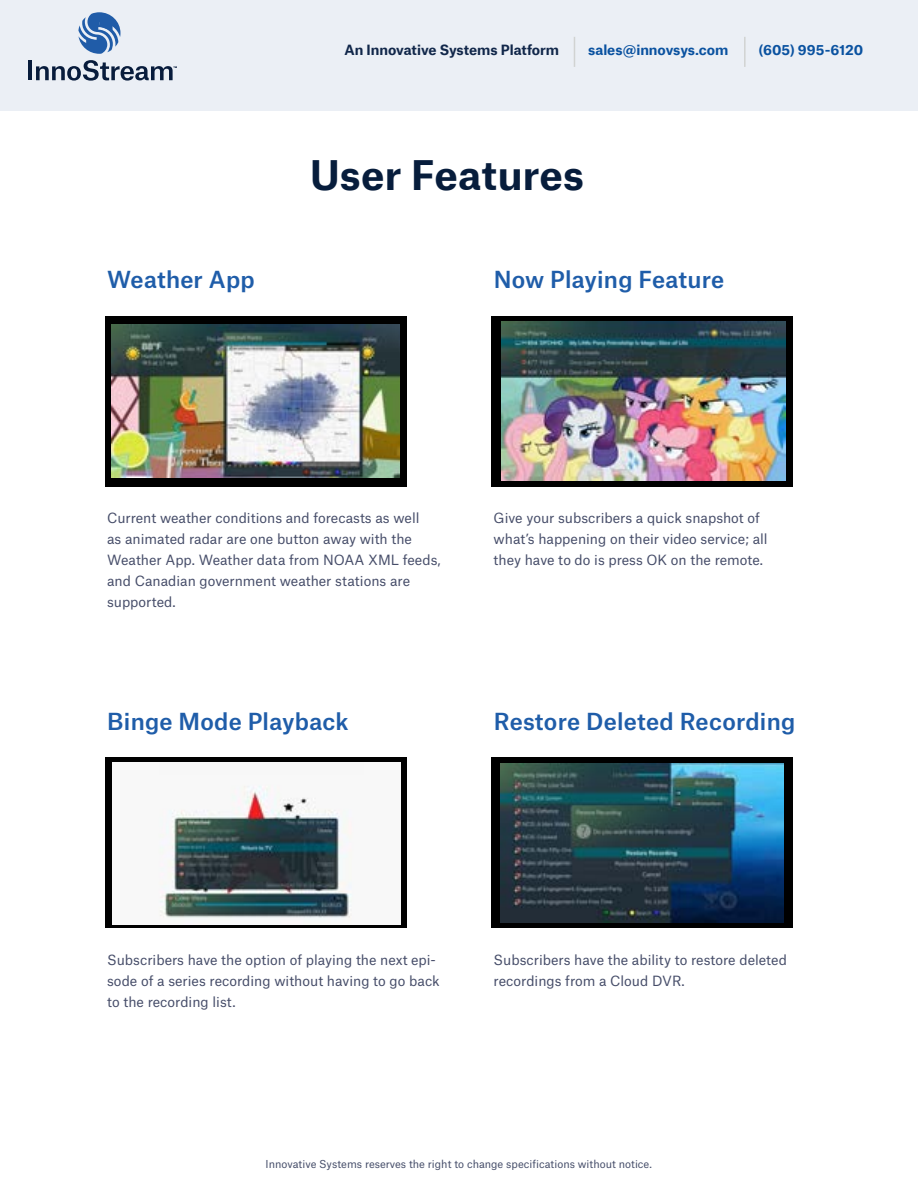
<style>
.page{position:relative;width:918px;height:1188px;background:#fff}
.page>*{position:absolute;margin:0;border:0;box-sizing:border-box;transform-origin:0 0}
.t1{font:700 39px "Atlas Grotesk Web";letter-spacing:.01em;color:#071d3c}
.t2{font:500 22.5px "Atlas Grotesk";letter-spacing:.01em;color:#1f5da9}
.t3{font:13.5px/21px "Atlas Grotesk";color:#464d69}
.t4{font:700 13.5px "Atlas Grotesk Web";color:#0a52a0}
.t5{font:700 13.5px "Atlas Grotesk Web";color:#11274a}
.t6{font:10.5px "Atlas Grotesk";color:#454d69}
</style>
<div class="page">
<div style="left:0;top:0;width:918px;height:111px;background:#ebeff5"></div>
<svg style="left:78px;top:12px;width:42px;height:42px"></svg>
<hr style="left:29px;top:60px;width:3px;height:20px;background:#081c3c">
<svg style="left:36px;top:60px;width:141px;height:21px"></svg>
<hr style="left:574px;top:37px;width:1px;height:30px;background:#d1d3d2">
<hr style="left:744px;top:37px;width:2px;height:30px;background:#d1d3d2">
<div style="left:105px;top:316px;width:302px;height:171px;background:#000"></div>
<img style="left:112px;top:325px;width:288px;height:153px">
<div style="left:105px;top:758px;width:302px;height:170px;background:#000"></div>
<img style="left:112px;top:763px;width:288px;height:162px">
<div style="left:491px;top:316px;width:302px;height:171px;background:#000"></div>
<img style="left:502px;top:321px;width:283px;height:160px">
<div style="left:491px;top:758px;width:302px;height:170px;background:#000"></div>
<img style="left:501px;top:764px;width:283px;height:158px">
<p class="t5" style="left:344px;top:39px;width:216px">An Innovative Systems Platform</p>
<p class="t4" style="left:588px;top:39px;width:142px">sales@innovsys.com</p>
<p class="t4" style="left:758px;top:39px;width:106px">(605) 995-6120</p>
<h2 class="t2" style="left:107px;top:261px;width:149px">Weather App</h2>
<h1 class="t1" style="left:310px;top:143px;width:276px">User Features</h1>
<h2 class="t2" style="left:494px;top:261px;width:232px">Now Playing Feature</h2>
<p class="t3" style="left:107px;top:506px;width:335px">Current weather conditions and forecasts as well<br>as animated radar are one button away with the Weather App. Weather data from NOAA XML feeds, and Canadian government weather stations are supported.</p>
<h2 class="t2" style="left:107px;top:703px;width:243px">Binge Mode Playback</h2>
<p class="t3" style="left:494px;top:506px;width:276px">Give your subscribers a quick snapshot of what’s happening on their video service; all they have to do is press OK on the remote.</p>
<h2 class="t2" style="left:494px;top:703px;width:303px">Restore Deleted Recording</h2>
<p class="t3" style="left:107px;top:948px;width:334px">Subscribers have the option of playing the next epi&shy;sode of a series recording without having to go back to the recording list.</p>
<p class="t3" style="left:494px;top:948px;width:295px">Subscribers have the ability to restore deleted recordings from a Cloud DVR.</p>
<p class="t6" style="left:266px;top:1155px;width:388px">Innovative Systems reserves the right to change specifications without notice.</p>
</div>
